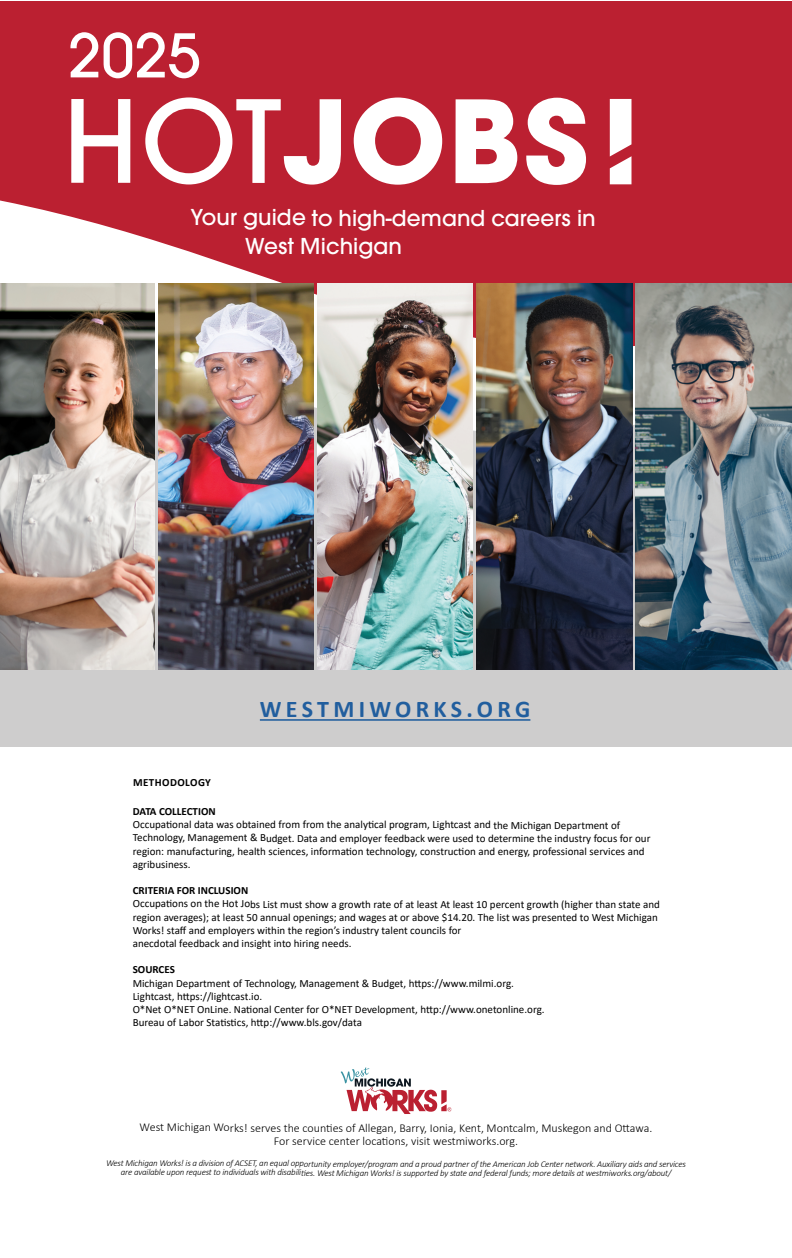
<style>
.page{position:relative;width:792px;height:1258px;background:#fff}
.page>*{position:absolute;margin:0;border:0;box-sizing:border-box;transform-origin:0 0}
.t1{font:700 125px "Avalon";color:#fff}
.t2{font:500 66px "Avalon";color:#fff}
.t3{font:500 24px/28.7px "Avalon";color:#fff}
.t4{font:700 24px "Calibri";letter-spacing:.18em;color:#215e9e}
.t5{font:300 12px/13px "Calibri";color:#000;text-align:center}
.t6{font:11px/13.2px "Calibri";color:#000}
.t7{font:700 11px "Calibri";color:#000}
.t8{font:700 11px "Calibri";letter-spacing:.04em;color:#000}
.t9{font:italic 300 9px/9px "Calibri";letter-spacing:-.02em;color:#000;text-align:center}
.s1{font-weight:500}
</style>
<div class="page">
<div style="left:0;top:1px;width:792px;height:631px;background:#bb2031"></div>
<svg style="left:0;top:200px;width:633px;height:122px"></svg>
<div style="left:0;top:634px;width:792px;height:113px;background:#cecdcd"></div>
<img style="left:158px;top:283px;width:156px;height:387px">
<img style="left:635px;top:283px;width:157px;height:387px">
<img style="left:317px;top:283px;width:156px;height:386px">
<img style="left:0;top:283px;width:155px;height:387px">
<hr style="left:260px;top:719px;width:270px;height:2px;background:#215e9e">
<svg style="left:610px;top:99px;width:22px;height:85px;background:#f4dbde"></svg>
<img style="left:476px;top:283px;width:156px;height:387px">
<svg style="left:340px;top:1067px;width:112px;height:47px"></svg>
<h2 class="t2" style="left:68px;top:17px;width:134px">2025</h2>
<h1 class="t1" style="left:63px;top:65px;width:528px"><span class="s1">HOT</span>JOBS</h1>
<h3 class="t3" style="left:245px;top:203px;width:352px;text-indent:-54px">Your guide to high-demand careers in<br>West Michigan</h3>
<h3 class="t4" style="left:260px;top:692px;width:272px">WESTMIWORKS.ORG</h3>
<p class="t8" style="left:133px;top:774px;width:79px">METHODOLOGY</p>
<p class="t7" style="left:133px;top:803px;width:84px">DATA COLLECTION</p>
<p class="t6" style="left:133px;top:818px;width:519px">Occupational data was obtained from from the analytical program, Lightcast and the Michigan Department of Technology, Management &amp; Budget. Data and employer feedback were used to determine the industry focus for our region: manufacturing, health sciences, information technology, construction and energy, professional services and agribusiness.</p>
<p class="t7" style="left:133px;top:883px;width:117px">CRITERIA FOR INCLUSION</p>
<p class="t6" style="left:133px;top:897px;width:529px">Occupations on the Hot Jobs List must show a growth rate of at least At least 10 percent growth (higher than state and region averages); at least 50 annual openings; and wages at or above $14.20. The list was presented to West Michigan Works! staff and employers within the region’s industry talent councils for<br>anecdotal feedback and insight into hiring needs.</p>
<p class="t7" style="left:133px;top:962px;width:44px">SOURCES</p>
<p class="t6" style="left:133px;top:976px;width:414px">Michigan Department of Technology, Management &amp; Budget, https://www.milmi.org.<br>Lightcast, https://lightcast.io.<br>O*Net O*NET OnLine. National Center for O*NET Development, http://www.onetonline.org.<br>Bureau of Labor Statistics, http://www.bls.gov/data</p>
<p class="t5" style="left:140px;top:1121px;width:514px">West Michigan Works! serves the counties of Allegan, Barry, Ionia, Kent, Montcalm, Muskegon and Ottawa.<br>For service center locations, visit westmiworks.org.</p>
<p class="t9" style="left:106px;top:1159px;width:581px">West Michigan Works! is a division of ACSET, an equal opportunity employer/program and a proud partner of the American Job Center network. Auxiliary aids and services are available upon request to individuals with disabilities. West Michigan Works! is supported by state and federal funds; more details at westmiworks.org/about/</p>
</div>
